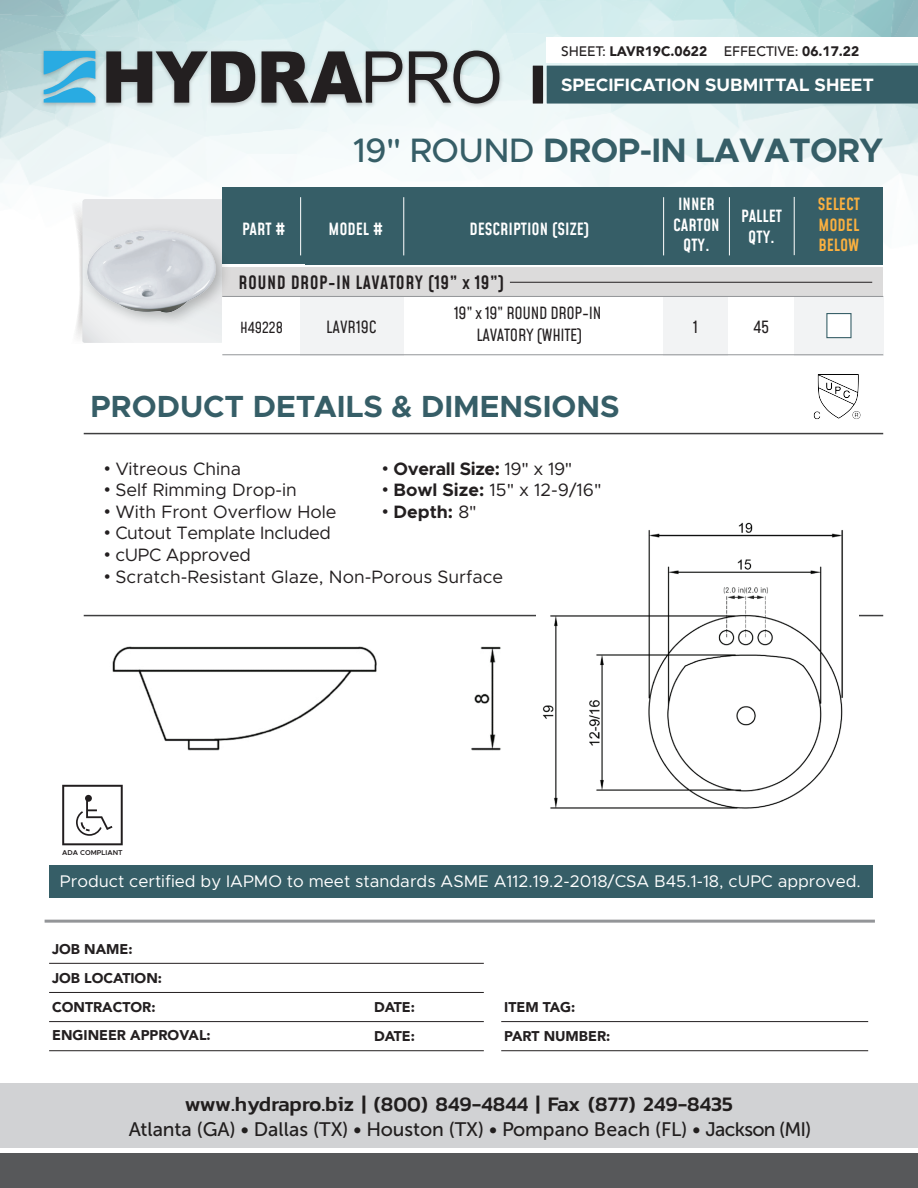
<style>
.page{position:relative;width:918px;height:1188px;background:#fff}
.page>*{position:absolute;margin:0;border:0;box-sizing:border-box;transform-origin:0 0}
.t1{font:700 34.05px "Metropolis";letter-spacing:-.02em;color:#365e67}
.t2{font:700 30.75px "Metropolis";color:#365e67}
.t3{font:500 21px "Kanit";color:#211e1e}
.t4{font:19.5px "Museo Sans 500";color:#211e1e}
.t5{font:18px "Metropolis";color:#231f20}
.t6{font:18px "Metropolis";letter-spacing:-.02em;color:#231f20}
.t7{font:500 18px "Mohave";letter-spacing:.025em;color:#231f20}
.t8{font:700 18px "Metropolis";letter-spacing:-.02em;color:#231f20}
.t9{font:700 18px "Metropolis";color:#fff}
.t10{font:16.95px "Metropolis";color:#fff}
.t11{font:500 16.5px/20.7px "Mohave";color:#fff;text-align:center}
.t12{font:16.5px/21.8px "Mohave";letter-spacing:-.02em;color:#231f20;text-align:center}
.t13{font:500 16.5px/20.7px "Mohave";color:#fbb03f;text-align:justify}
.t14{font:16.5px "Mohave";color:#231f20}
.t15{font:15px "Mohave";color:#231f20}
.t16{font:900 14.1px/28.8px "Avenir";color:#231f20}
.t17{font:900 13.8px "Avenir";color:#231f20}
.t18{font:600 7.05px "Metropolis";color:#211d1e}
.s1{font-weight:500}
.s2{font-family:"Arial";font-weight:400}
.s3{font-weight:400}
.s4{font-family:"Arial"}
.s5{font-weight:700}
</style>
<div class="page">
<div style="left:49px;top:865px;width:823px;height:32px;background:#365e67"></div>
<img style="left:0;top:0;width:918px;height:347px">
<div style="left:0;top:1084px;width:918px;height:64px;background:#d1d2d4"></div>
<div style="left:0;top:1154px;width:918px;height:34px;background:#57585a"></div>
<div style="left:547px;top:37px;width:371px;height:26px;background:#fff"></div>
<img style="left:38px;top:46px;width:467px;height:64px">
<svg style="left:44px;top:51px;width:51px;height:52px"></svg>
<svg style="left:106px;top:51px;width:149px;height:52px"></svg>
<svg style="left:262px;top:51px;width:140px;height:52px"></svg>
<svg style="left:409px;top:51px;width:90px;height:53px"></svg>
<div style="left:547px;top:66px;width:371px;height:38px;background:#365e67"></div>
<div style="left:533px;top:66px;width:10px;height:38px;background:#231f20"></div>
<hr style="left:84px;top:433px;width:799px;height:1px;background:#3e3e3f">
<hr style="left:84px;top:615px;width:799px;height:1px;background:#3e3e3f">
<div style="left:664px;top:296px;width:64px;height:60px;background:#f2f3f4"></div>
<div style="left:794px;top:296px;width:89px;height:60px;background:#f2f3f4"></div>
<svg style="left:70px;top:199px;width:152px;height:145px"></svg>
<div style="left:82px;top:199px;width:139px;height:144px;background:#e4e5e7;border-radius:2px"></div>
<div style="left:222px;top:187px;width:661px;height:77px;background:#365e67"></div>
<div style="left:222px;top:264px;width:83px;height:97px;background:#fff"></div>
<div style="left:301px;top:296px;width:103px;height:60px;background:#f2f3f4"></div>
<div style="left:222px;top:267px;width:661px;height:29px;background:#dcdbdb"></div>
<hr style="left:510px;top:282px;width:362px;height:1px;background:#231f20">
<div style="left:826px;top:313px;width:26px;height:25px;background:#fff;border:1px solid #365e67"></div>
<hr style="left:222px;top:354px;width:661px;height:1px;background:#939598">
<hr style="left:300px;top:197px;width:1px;height:58px;background:#fff">
<hr style="left:403px;top:197px;width:1px;height:58px;background:#fff">
<hr style="left:729px;top:197px;width:1px;height:58px;background:#fff">
<hr style="left:794px;top:197px;width:1px;height:58px;background:#fff">
<hr style="left:222px;top:296px;width:661px;height:1px;background:#939598">
<hr style="left:663px;top:197px;width:1px;height:58px;background:#fff">
<hr style="left:501px;top:1021px;width:367px;height:1px;background:#231f20">
<hr style="left:501px;top:1050px;width:367px;height:1px;background:#231f20">
<hr style="left:49px;top:963px;width:435px;height:1px;background:#231f20">
<hr style="left:49px;top:992px;width:435px;height:1px;background:#231f20">
<hr style="left:49px;top:1021px;width:435px;height:1px;background:#231f20">
<hr style="left:49px;top:1050px;width:435px;height:1px;background:#231f20">
<hr style="left:45px;top:920px;width:830px;height:3px;background:#939598">
<img style="left:813px;top:374px;width:48px;height:46px">
<img style="left:112px;top:646px;width:389px;height:105px">
<img style="left:537px;top:522px;width:322px;height:287px">
<img style="left:76px;top:219px;width:149px;height:114px">
<img style="left:88px;top:231px;width:127px;height:81px">
<svg style="left:62px;top:785px;width:61px;height:60px"></svg>
<p class="t17" style="left:561px;top:39px;width:300px"><span class="s1">SHEET:</span> LAVR19C.0622 <span class="s1">EFFECTIVE:</span> 06.17.22</p>
<p class="t9" style="left:561px;top:73px;width:314px">SPECIFICATION SUBMITTAL SHEET</p>
<h1 class="t1" style="left:353px;top:129px;width:532px"><span class="s1">19" ROUND</span> DROP-IN LAVATORY</h1>
<p class="t11" style="left:242px;top:220px;width:45px">PART #</p>
<p class="t11" style="left:329px;top:220px;width:56px">MODEL #</p>
<p class="t11" style="left:469px;top:220px;width:121px">DESCRIPTION (SIZE)</p>
<p class="t7" style="left:239px;top:271px;width:267px">ROUND DROP-IN LAVATORY (19” x 19”)</p>
<p class="t11" style="left:673px;top:195px;width:48px">INNER<br>CARTON<br>QTY.</p>
<p class="t11" style="left:741px;top:207px;width:42px">PALLET<br>QTY.</p>
<p class="t12" style="left:454px;top:304px;width:149px">19” x 19” ROUND DROP-IN<br>LAVATORY (WHITE)</p>
<p class="t15" style="left:240px;top:318px;width:44px">H49228</p>
<p class="t14" style="left:326px;top:316px;width:52px">LAVR19C</p>
<p class="t12" style="left:753px;top:317px;width:17px">45</p>
<p class="t12" style="left:693px;top:317px;width:6px">1</p>
<h2 class="t2" style="left:91px;top:387px;width:531px">PRODUCT DETAILS &amp; DIMENSIONS</h2>
<p class="t8" style="left:382px;top:457px;width:192px"><span class="s2">•</span> Overall Size: <span class="s3">19" x 19"</span></p>
<p class="t5" style="left:382px;top:479px;width:221px"><span class="s4">•</span> <span class="s5">Bowl Size:</span> 15" x 12-9/16"</p>
<p class="t8" style="left:382px;top:500px;width:96px"><span class="s2">•</span> Depth: <span class="s3">8"</span></p>
<p class="t5" style="left:104px;top:457px;width:138px"><span class="s4">•</span> Vitreous China</p>
<p class="t5" style="left:104px;top:479px;width:194px"><span class="s4">•</span> Self Rimming Drop-in</p>
<p class="t5" style="left:104px;top:500px;width:234px"><span class="s4">•</span> With Front Overflow Hole</p>
<p class="t6" style="left:104px;top:522px;width:228px"><span class="s4">•</span> Cutout Template Included</p>
<p class="t6" style="left:104px;top:544px;width:148px"><span class="s4">•</span> cUPC Approved</p>
<p class="t5" style="left:104px;top:565px;width:401px"><span class="s4">•</span> Scratch-Resistant Glaze, Non-Porous Surface</p>
<p class="t13" style="left:818px;top:195px;width:44px">SELECT MODEL BELOW</p>
<p class="t18" style="left:62px;top:848px;width:62px">ADA COMPLIANT</p>
<p class="t10" style="left:60px;top:870px;width:803px">Product certified by IAPMO to meet standards ASME A112.19.2-2018/CSA B45.1-18, cUPC approved.</p>
<p class="t16" style="left:52px;top:934px;width:160px">JOB NAME:<br>JOB LOCATION:<br>CONTRACTOR:<br>ENGINEER APPROVAL:</p>
<p class="t16" style="left:374px;top:992px;width:43px">DATE:<br>DATE:</p>
<p class="t16" style="left:504px;top:992px;width:108px">ITEM TAG:<br>PART NUMBER:</p>
<p class="t3" style="left:185px;top:1088px;width:550px">www.hydrapro.biz | (800) 849-4844 | Fax (877) 249-8435</p>
<p class="t4" style="left:129px;top:1119px;width:684px">Atlanta (GA) • Dallas (TX) • Houston (TX) • Pompano Beach (FL) • Jackson (MI)</p>
</div>
